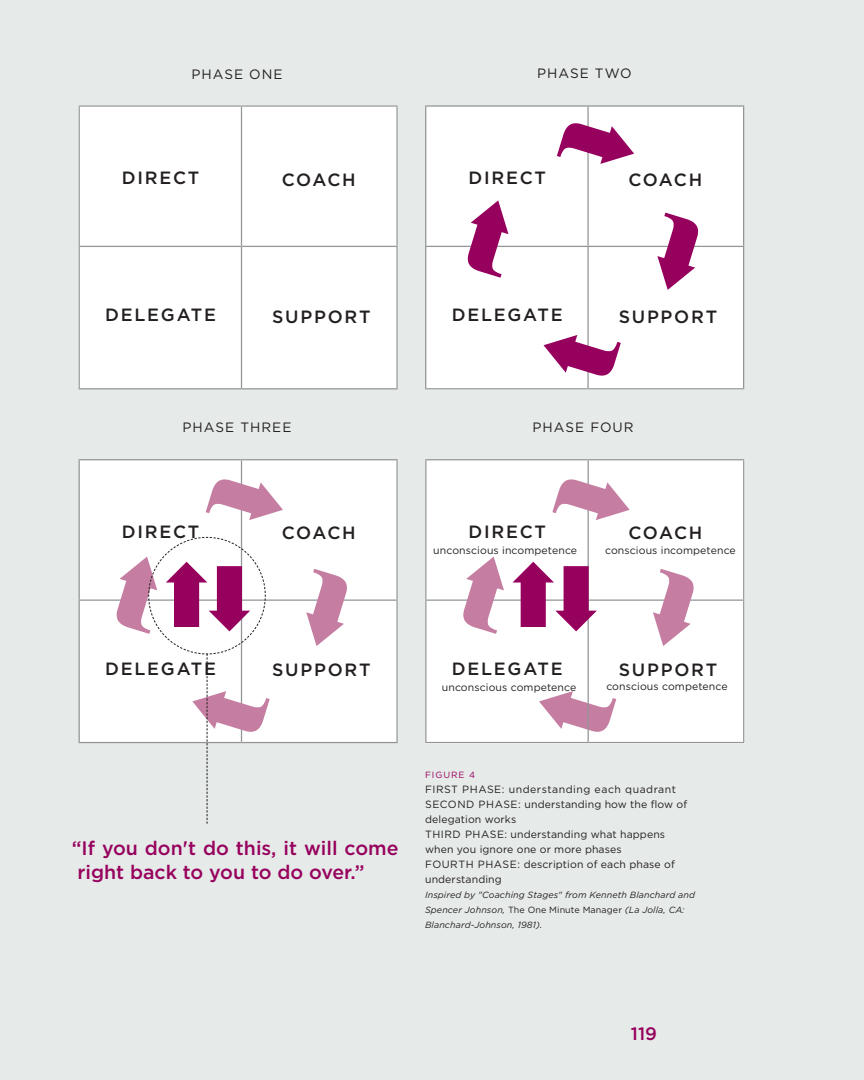
<style>
.page{position:relative;width:864px;height:1080px;background:#e6eae8}
.page>*{position:absolute;margin:0;border:0;box-sizing:border-box;transform-origin:0 0}
.t1{font:500 19.5px/24px "Gotham";color:#97015e}
.t2{font:500 18px "Gotham";color:#97015e}
.t3{font:500 17.7px "Gotham";letter-spacing:.1em;color:#231f20}
.t4{font:13.5px "Gotham";letter-spacing:.075em;color:#231f20}
.t5{font:10.5px/15px "Gotham";letter-spacing:.045em;color:#231f20}
.t6{font:10.5px "Gotham";letter-spacing:.01em;color:#231f20}
.t7{font:italic 9px/15px "Gotham";letter-spacing:.01em;color:#231f20}
.t8{font:9px "Gotham";letter-spacing:.1em;color:#97015e}
.s1{font-style:normal}
</style>
<div class="page">
<div style="left:79px;top:106px;width:319px;height:283px;background:#fff"></div>
<hr style="left:79px;top:105px;width:163px;height:2px;background:#939598">
<hr style="left:79px;top:107px;width:1px;height:139px;background:#939598">
<hr style="left:242px;top:105px;width:156px;height:2px;background:#939598">
<hr style="left:241px;top:107px;width:1px;height:139px;background:#939598">
<hr style="left:396px;top:107px;width:2px;height:139px;background:#939598">
<hr style="left:79px;top:246px;width:163px;height:1px;background:#939598">
<hr style="left:79px;top:247px;width:1px;height:141px;background:#939598">
<hr style="left:242px;top:246px;width:156px;height:1px;background:#939598">
<hr style="left:241px;top:247px;width:1px;height:141px;background:#939598">
<hr style="left:396px;top:247px;width:2px;height:141px;background:#939598">
<hr style="left:79px;top:388px;width:163px;height:1px;background:#939598">
<hr style="left:242px;top:388px;width:156px;height:1px;background:#939598">
<div style="left:427px;top:106px;width:317px;height:283px;background:#fff"></div>
<hr style="left:425px;top:105px;width:163px;height:2px;background:#939598">
<hr style="left:425px;top:107px;width:1px;height:139px;background:#939598">
<hr style="left:588px;top:105px;width:156px;height:2px;background:#939598">
<hr style="left:587px;top:107px;width:2px;height:139px;background:#939598">
<hr style="left:743px;top:107px;width:1px;height:139px;background:#939598">
<hr style="left:425px;top:246px;width:163px;height:1px;background:#939598">
<hr style="left:425px;top:247px;width:1px;height:141px;background:#939598">
<hr style="left:588px;top:246px;width:156px;height:1px;background:#939598">
<hr style="left:587px;top:247px;width:2px;height:141px;background:#939598">
<hr style="left:743px;top:247px;width:1px;height:141px;background:#939598">
<hr style="left:425px;top:388px;width:163px;height:1px;background:#939598">
<hr style="left:588px;top:388px;width:156px;height:1px;background:#939598">
<div style="left:425px;top:459px;width:319px;height:284px;background:#fff"></div>
<hr style="left:425px;top:459px;width:163px;height:1px;background:#939598">
<hr style="left:425px;top:460px;width:1px;height:139px;background:#939598">
<hr style="left:588px;top:459px;width:156px;height:1px;background:#939598">
<hr style="left:588px;top:460px;width:1px;height:139px;background:#939598">
<hr style="left:743px;top:460px;width:1px;height:139px;background:#939598">
<hr style="left:425px;top:599px;width:163px;height:2px;background:#939598">
<hr style="left:425px;top:601px;width:1px;height:141px;background:#939598">
<hr style="left:588px;top:599px;width:156px;height:2px;background:#939598">
<hr style="left:588px;top:601px;width:1px;height:141px;background:#939598">
<hr style="left:743px;top:601px;width:1px;height:141px;background:#939598">
<hr style="left:425px;top:742px;width:163px;height:1px;background:#939598">
<hr style="left:588px;top:742px;width:156px;height:1px;background:#939598">
<div style="left:79px;top:460px;width:318px;height:283px;background:#fff"></div>
<hr style="left:79px;top:459px;width:163px;height:1px;background:#939598">
<hr style="left:79px;top:460px;width:1px;height:139px;background:#939598">
<hr style="left:242px;top:459px;width:156px;height:1px;background:#939598">
<hr style="left:241px;top:460px;width:1px;height:139px;background:#939598">
<hr style="left:396px;top:460px;width:2px;height:139px;background:#939598">
<hr style="left:79px;top:599px;width:163px;height:2px;background:#939598">
<hr style="left:79px;top:601px;width:1px;height:141px;background:#939598">
<hr style="left:242px;top:599px;width:156px;height:2px;background:#939598">
<hr style="left:396px;top:601px;width:2px;height:141px;background:#939598">
<hr style="left:79px;top:742px;width:163px;height:1px;background:#939598">
<hr style="left:242px;top:742px;width:156px;height:1px;background:#939598">
<svg style="left:587px;top:113px;width:2px;height:64px"></svg>
<svg style="left:644px;top:245px;width:65px;height:1px"></svg>
<svg style="left:587px;top:322px;width:2px;height:64px"></svg>
<svg style="left:457px;top:245px;width:65px;height:1px"></svg>
<svg style="left:587px;top:678px;width:2px;height:64px"></svg>
<svg style="left:587px;top:469px;width:2px;height:65px"></svg>
<svg style="left:640px;top:599px;width:64px;height:2px"></svg>
<svg style="left:453px;top:551px;width:145px;height:83px"></svg>
<svg style="left:106px;top:469px;width:252px;height:355px"></svg>
<p class="t4" style="left:191px;top:66px;width:70px">PHASE ONE</p>
<h3 class="t3" style="left:122px;top:168px;width:79px">DIRECT</h3>
<h3 class="t3" style="left:282px;top:169px;width:75px">COACH</h3>
<p class="t4" style="left:537px;top:66px;width:82px">PHASE TWO</p>
<h3 class="t3" style="left:468px;top:168px;width:79px">DIRECT</h3>
<h3 class="t3" style="left:628px;top:169px;width:75px">COACH</h3>
<h3 class="t3" style="left:105px;top:305px;width:112px">DELEGATE</h3>
<h3 class="t3" style="left:272px;top:306px;width:100px">SUPPORT</h3>
<h3 class="t3" style="left:452px;top:305px;width:112px">DELEGATE</h3>
<h3 class="t3" style="left:619px;top:306px;width:100px">SUPPORT</h3>
<p class="t4" style="left:183px;top:420px;width:79px">PHASE THREE</p>
<p class="t4" style="left:533px;top:420px;width:70px">PHASE FOUR</p>
<h3 class="t3" style="left:122px;top:521px;width:79px">DIRECT</h3>
<h3 class="t3" style="left:282px;top:523px;width:75px">COACH</h3>
<h3 class="t3" style="left:468px;top:521px;width:79px">DIRECT</h3>
<h3 class="t3" style="left:628px;top:523px;width:75px">COACH</h3>
<p class="t6" style="left:433px;top:545px;width:145px">unconscious incompetence</p>
<p class="t6" style="left:605px;top:545px;width:132px">conscious incompetence</p>
<h3 class="t3" style="left:105px;top:659px;width:112px">DELEGATE</h3>
<h3 class="t3" style="left:272px;top:660px;width:100px">SUPPORT</h3>
<h3 class="t3" style="left:452px;top:659px;width:112px">DELEGATE</h3>
<h3 class="t3" style="left:619px;top:660px;width:100px">SUPPORT</h3>
<p class="t6" style="left:442px;top:681px;width:136px">unconscious competence</p>
<p class="t6" style="left:606px;top:680px;width:123px">conscious competence</p>
<h1 class="t1" style="left:72px;top:836px;width:328px">“IF YOU DON'T DO THIS, IT WILL COME<br>RIGHT BACK TO YOU TO DO OVER.”</h1>
<p class="t8" style="left:425px;top:770px;width:51px">Figure 4</p>
<p class="t5" style="left:425px;top:781px;width:264px">first phase: understanding each quadrant second p hase: understanding how the flow of delegation works<br>t hird p hase: understanding what happens when you ignore one or more phases<br>fourt h p hase: description of each phase of understanding</p>
<p class="t7" style="left:425px;top:887px;width:272px">Inspired by "Coaching Stages" from Kenneth Blanchard and<br>Spencer Johnson, <span class="s1">The One M inute M anager</span> (La Jolla, CA:<br>Blanchard-Johnson, 1981).</p>
<h2 class="t2" style="left:631px;top:1024px;width:28px">119</h2>
</div>
